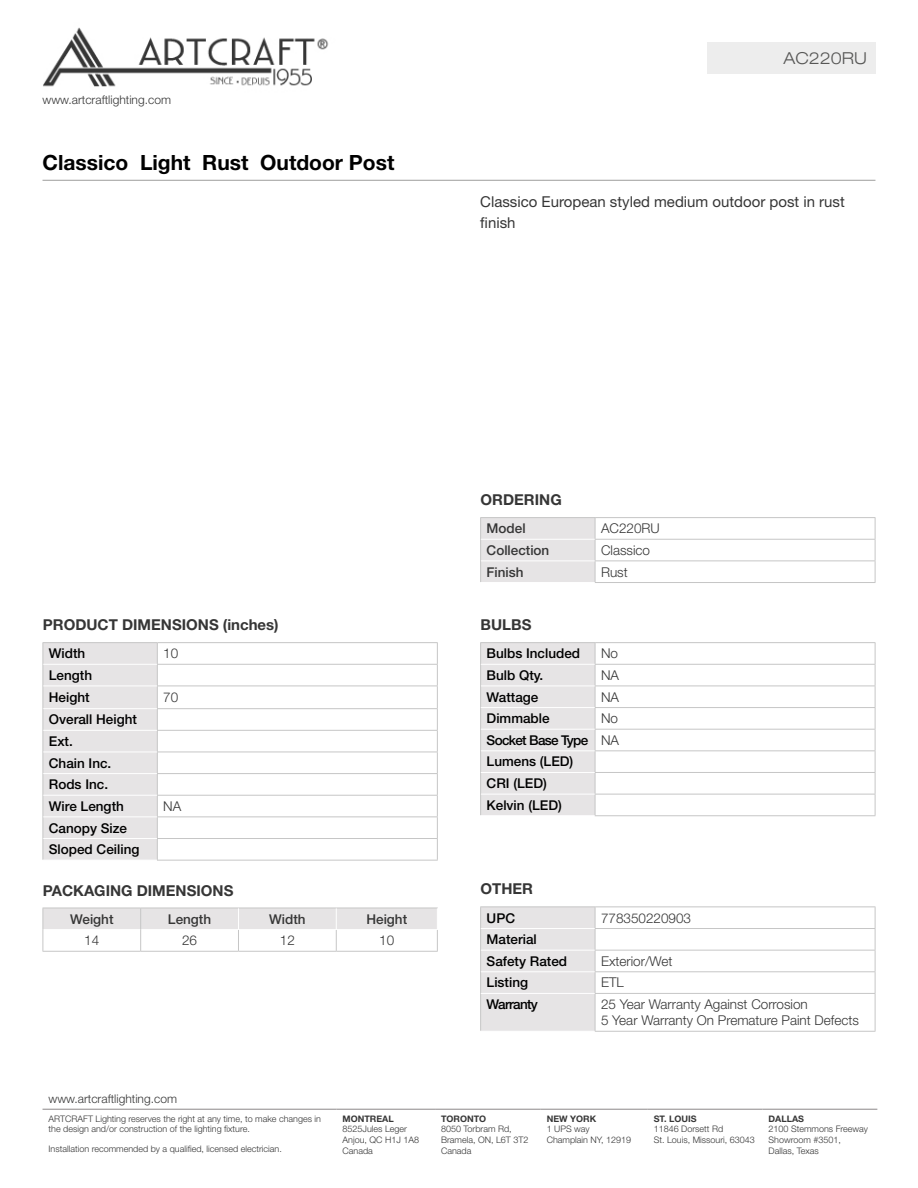
<style>
.page{position:relative;width:918px;height:1188px;background:#fff}
.page>*{position:absolute;margin:0;border:0;box-sizing:border-box;transform-origin:0 0}
.t1{font:700 21px "Helvetica Neue LT Std";color:#000}
.t2{font:300 expanded 16.5px "Helvetica Neue LT Std";color:#575756}
.t3{font:700 15px "Helvetica Neue LT Std";color:#363636}
.t4{font:15px/21px "Helvetica Neue LT Std";color:#363636}
.t5{font:500 13.5px/21.6px "Helvetica Neue LT Std";color:#000}
.t6{font:300 13.5px/16.2px "Helvetica Neue LT Std";color:#363636}
.t7{font:500 13.5px "Helvetica Neue LT Std";color:#363636}
.t8{font:500 13.5px "Helvetica Neue LT Std";letter-spacing:-.05em;color:#000}
.t9{font:300 12px "Helvetica Neue LT Std";color:#363636}
.t10{font:300 9px/10.8px "Helvetica Neue LT Std";color:#363636}
.t11{font:700 9px "Helvetica Neue LT Std";color:#363636}
.s1{font-weight:300;color:#363636}
</style>
<div class="page">
<img style="left:43px;top:27px;width:286px;height:60px">
<hr style="left:43px;top:1109px;width:294px;height:1px;background:#8b8788">
<hr style="left:337px;top:1109px;width:98px;height:1px;background:#8b8788">
<hr style="left:435px;top:1109px;width:106px;height:1px;background:#8b8788">
<hr style="left:541px;top:1109px;width:107px;height:1px;background:#8b8788">
<hr style="left:648px;top:1109px;width:115px;height:1px;background:#8b8788">
<hr style="left:763px;top:1109px;width:114px;height:1px;background:#8b8788">
<hr style="left:43px;top:180px;width:832px;height:1px;background:#9d9d9c">
<div style="left:707px;top:43px;width:168px;height:31px;background:#ededed"></div>
<hr style="left:43px;top:642px;width:114px;height:1px;background:#c6c6c6">
<hr style="left:157px;top:642px;width:281px;height:1px;background:#c6c6c6">
<hr style="left:157px;top:664px;width:281px;height:1px;background:#c6c6c6">
<hr style="left:157px;top:686px;width:281px;height:1px;background:#c6c6c6">
<hr style="left:157px;top:708px;width:281px;height:1px;background:#c6c6c6">
<hr style="left:157px;top:730px;width:281px;height:1px;background:#c6c6c6">
<hr style="left:157px;top:752px;width:281px;height:1px;background:#c6c6c6">
<hr style="left:157px;top:773px;width:281px;height:1px;background:#c6c6c6">
<hr style="left:157px;top:795px;width:281px;height:1px;background:#c6c6c6">
<hr style="left:157px;top:816px;width:281px;height:1px;background:#c6c6c6">
<hr style="left:157px;top:838px;width:281px;height:1px;background:#c6c6c6">
<div style="left:43px;top:643px;width:115px;height:217px;background:#e6e4e5"></div>
<svg style="left:437px;top:643px;width:1px;height:217px"></svg>
<hr style="left:157px;top:860px;width:281px;height:1px;background:#c6c6c6">
<hr style="left:43px;top:664px;width:114px;height:1px;background:#fff">
<hr style="left:43px;top:686px;width:114px;height:1px;background:#fff">
<hr style="left:43px;top:708px;width:114px;height:1px;background:#fff">
<hr style="left:43px;top:730px;width:114px;height:1px;background:#fff">
<hr style="left:43px;top:752px;width:114px;height:1px;background:#fff">
<hr style="left:43px;top:773px;width:114px;height:1px;background:#fff">
<hr style="left:43px;top:795px;width:114px;height:1px;background:#fff">
<hr style="left:43px;top:816px;width:114px;height:1px;background:#fff">
<hr style="left:43px;top:838px;width:114px;height:1px;background:#fff">
<hr style="left:43px;top:951px;width:98px;height:1px;background:#c6c6c6">
<hr style="left:141px;top:951px;width:97px;height:1px;background:#c6c6c6">
<hr style="left:238px;top:951px;width:98px;height:1px;background:#c6c6c6">
<hr style="left:336px;top:951px;width:102px;height:1px;background:#c6c6c6">
<svg style="left:43px;top:908px;width:395px;height:43px"></svg>
<hr style="left:480px;top:642px;width:115px;height:1px;background:#c6c6c6">
<hr style="left:595px;top:642px;width:280px;height:1px;background:#c6c6c6">
<hr style="left:595px;top:664px;width:280px;height:1px;background:#c6c6c6">
<hr style="left:595px;top:686px;width:280px;height:1px;background:#c6c6c6">
<hr style="left:595px;top:707px;width:280px;height:1px;background:#c6c6c6">
<hr style="left:595px;top:729px;width:280px;height:1px;background:#c6c6c6">
<hr style="left:595px;top:750px;width:280px;height:1px;background:#c6c6c6">
<hr style="left:595px;top:772px;width:280px;height:1px;background:#c6c6c6">
<hr style="left:595px;top:794px;width:280px;height:1px;background:#c6c6c6">
<div style="left:480px;top:643px;width:116px;height:172px;background:#e6e4e5"></div>
<svg style="left:875px;top:643px;width:1px;height:172px"></svg>
<hr style="left:595px;top:815px;width:280px;height:1px;background:#c6c6c6">
<hr style="left:481px;top:664px;width:114px;height:1px;background:#fff">
<hr style="left:481px;top:686px;width:114px;height:1px;background:#fff">
<hr style="left:481px;top:707px;width:114px;height:1px;background:#fff">
<hr style="left:481px;top:729px;width:114px;height:1px;background:#fff">
<hr style="left:481px;top:750px;width:114px;height:1px;background:#fff">
<hr style="left:481px;top:772px;width:114px;height:1px;background:#fff">
<hr style="left:481px;top:794px;width:114px;height:1px;background:#fff">
<hr style="left:480px;top:906px;width:115px;height:1px;background:#c6c6c6">
<hr style="left:595px;top:906px;width:280px;height:1px;background:#c6c6c6">
<hr style="left:595px;top:928px;width:280px;height:1px;background:#c6c6c6">
<hr style="left:595px;top:950px;width:280px;height:1px;background:#c6c6c6">
<hr style="left:595px;top:971px;width:280px;height:1px;background:#c6c6c6">
<div style="left:480px;top:907px;width:116px;height:124px;background:#e6e4e5"></div>
<svg style="left:875px;top:907px;width:1px;height:86px"></svg>
<hr style="left:480px;top:993px;width:1px;height:38px;background:#c6c6c6">
<hr style="left:595px;top:993px;width:280px;height:1px;background:#c6c6c6">
<hr style="left:595px;top:994px;width:1px;height:37px;background:#c6c6c6">
<hr style="left:875px;top:994px;width:1px;height:37px;background:#c6c6c6">
<hr style="left:595px;top:1031px;width:280px;height:1px;background:#c6c6c6">
<hr style="left:481px;top:928px;width:114px;height:1px;background:#fff">
<hr style="left:481px;top:950px;width:114px;height:1px;background:#fff">
<hr style="left:481px;top:971px;width:114px;height:1px;background:#fff">
<hr style="left:481px;top:993px;width:114px;height:1px;background:#fff">
<hr style="left:480px;top:517px;width:115px;height:1px;background:#c6c6c6">
<hr style="left:595px;top:517px;width:280px;height:1px;background:#c6c6c6">
<hr style="left:595px;top:539px;width:280px;height:1px;background:#c6c6c6">
<hr style="left:595px;top:561px;width:280px;height:1px;background:#c6c6c6">
<div style="left:480px;top:518px;width:116px;height:64px;background:#e6e4e5"></div>
<svg style="left:875px;top:518px;width:1px;height:64px"></svg>
<hr style="left:595px;top:582px;width:280px;height:1px;background:#c6c6c6">
<hr style="left:481px;top:539px;width:114px;height:1px;background:#fff">
<hr style="left:481px;top:561px;width:114px;height:1px;background:#fff">
<h3 class="t9" style="left:43px;top:93px;width:130px">www.artcraftlighting.com</h3>
<h1 class="t1" style="left:43px;top:150px;width:353px">Classico Light Rust Outdoor Post</h1>
<h2 class="t2" style="left:783px;top:48px;width:85px">AC220RU</h2>
<h3 class="t4" style="left:480px;top:191px;width:366px">Classico European styled medium outdoor post in rust finish</h3>
<h3 class="t3" style="left:43px;top:615px;width:237px">PRODUCT DIMENSIONS (inches)</h3>
<h3 class="t5" style="left:49px;top:643px;width:38px">Width</h3>
<h3 class="t6" style="left:163px;top:645px;width:17px">10</h3>
<h3 class="t5" style="left:49px;top:664px;width:45px">Length<br>Height</h3>
<h3 class="t6" style="left:163px;top:688px;width:17px">70</h3>
<h3 class="t5" style="left:49px;top:709px;width:90px">Overall Height<br>Ext.<br>Chain Inc.<br>Rods Inc.<br>Wire Length</h3>
<h3 class="t6" style="left:163px;top:798px;width:20px">NA</h3>
<h3 class="t5" style="left:49px;top:817px;width:92px">Canopy Size<br>Sloped Ceiling</h3>
<h3 class="t3" style="left:43px;top:881px;width:192px">PACKAGING DIMENSIONS</h3>
<h3 class="t7" style="left:70px;top:911px;width:45px">Weight</h3>
<h3 class="t7" style="left:168px;top:911px;width:45px">Length</h3>
<h3 class="t7" style="left:269px;top:911px;width:38px">Width</h3>
<h3 class="t7" style="left:366px;top:911px;width:42px">Height</h3>
<h3 class="t6" style="left:84px;top:932px;width:17px">14</h3>
<h3 class="t6" style="left:182px;top:932px;width:17px">26</h3>
<h3 class="t6" style="left:280px;top:932px;width:17px">12</h3>
<h3 class="t6" style="left:379px;top:932px;width:17px">10</h3>
<h3 class="t3" style="left:481px;top:490px;width:83px">ORDERING</h3>
<h3 class="t7" style="left:487px;top:520px;width:41px">Model</h3>
<h3 class="t6" style="left:601px;top:520px;width:60px">AC220RU</h3>
<h3 class="t7" style="left:487px;top:542px;width:64px">Collection</h3>
<h3 class="t6" style="left:601px;top:542px;width:51px">Classico</h3>
<h3 class="t7" style="left:487px;top:564px;width:39px">Finish</h3>
<h3 class="t6" style="left:601px;top:563px;width:28px">Rust</h3>
<h3 class="t3" style="left:481px;top:615px;width:52px">BULBS</h3>
<h3 class="t5" style="left:487px;top:643px;width:95px">Bulbs Included</h3>
<h3 class="t6" style="left:601px;top:645px;width:19px">No</h3>
<h3 class="t5" style="left:487px;top:664px;width:58px">Bulb Qty.</h3>
<h3 class="t6" style="left:601px;top:667px;width:20px">NA</h3>
<h3 class="t5" style="left:487px;top:686px;width:53px">Wattage</h3>
<h3 class="t6" style="left:601px;top:688px;width:20px">NA</h3>
<h3 class="t5" style="left:487px;top:707px;width:65px">Dimmable</h3>
<h3 class="t5" style="left:487px;top:707px;width:134px;text-indent:114px"><span class="s1">No<br></span>Socket Base Type <span class="s1">NA<br></span>Lumens (LED)<br>CRI (LED)<br>Kelvin (LED)</h3>
<h3 class="t3" style="left:481px;top:879px;width:54px">OTHER</h3>
<h3 class="t5" style="left:487px;top:907px;width:30px">UPC</h3>
<h3 class="t6" style="left:601px;top:909px;width:92px">778350220903</h3>
<h3 class="t5" style="left:487px;top:928px;width:82px">Material<br>Safety Rated</h3>
<h3 class="t6" style="left:601px;top:953px;width:73px">Exterior/Wet</h3>
<h3 class="t5" style="left:487px;top:972px;width:43px">Listing</h3>
<h3 class="t6" style="left:601px;top:974px;width:24px">ETL</h3>
<h3 class="t8" style="left:487px;top:996px;width:53px">Warranty</h3>
<h3 class="t6" style="left:601px;top:996px;width:259px">25 Year Warranty Against Corrosion<br>5 Year Warranty On Premature Paint Defects</h3>
<h3 class="t9" style="left:49px;top:1092px;width:130px">www.artcraftlighting.com</h3>
<p class="t10" style="left:49px;top:1113px;width:274px">ARTCRAFT Lighting reserves the right at any time, to make changes in the design and/or construction of the lighting fixture.</p>
<p class="t10" style="left:49px;top:1143px;width:235px">Installation recommended by a qualified, licensed electrician.</p>
<p class="t11" style="left:343px;top:1113px;width:53px">MONTREAL</p>
<p class="t10" style="left:343px;top:1124px;width:78px">8525Jules Leger<br>Anjou, QC H1J 1A8<br>Canada</p>
<p class="t11" style="left:441px;top:1113px;width:47px">TORONTO</p>
<p class="t10" style="left:441px;top:1124px;width:89px">8050 Torbram Rd,<br>Bramela, ON, L6T 3T2<br>Canada</p>
<p class="t11" style="left:547px;top:1113px;width:51px">NEW YORK</p>
<p class="t10" style="left:547px;top:1124px;width:86px">1 UPS way<br>Champlain NY, 12919</p>
<p class="t11" style="left:654px;top:1113px;width:44px">ST. LOUIS</p>
<p class="t10" style="left:654px;top:1124px;width:103px">11846 Dorsett Rd<br>St. Louis, Missouri, 63043</p>
<p class="t11" style="left:769px;top:1113px;width:37px">DALLAS</p>
<p class="t10" style="left:769px;top:1124px;width:101px">2100 Stemmons Freeway<br>Showroom #3501,<br>Dallas, Texas</p>
</div>
